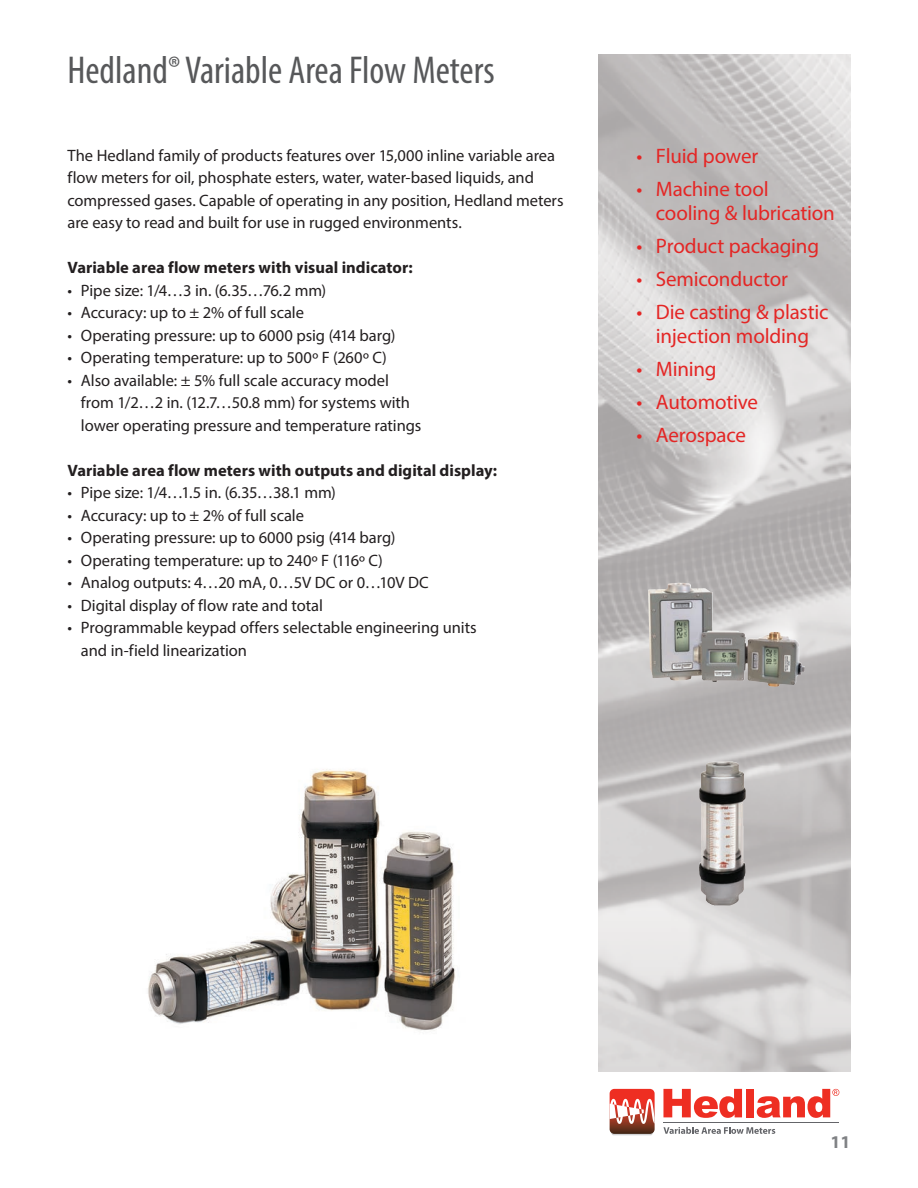
<style>
.page{position:relative;width:918px;height:1188px;background:#fff}
.page>*{position:absolute;margin:0;border:0;box-sizing:border-box;transform-origin:0 0}
.t1{font:condensed 39px "Myriad Pro";color:#57585a}
.t2{font:21px/24px "Myriad Pro";letter-spacing:-.01em;color:#e42625}
.t3{font:700 18px "Myriad Pro";color:#808285}
.t4{font:16.5px/22.5px "Myriad Pro";letter-spacing:-.005em;color:#231f20}
.t5{font:700 16.5px "Myriad Pro";color:#231f20}
.s1{font-size:33px}
</style>
<div class="page">
<img style="left:598px;top:54px;width:252px;height:1018px">
<div style="left:611px;top:1130px;width:42px;height:5px;background:#d1d2d4;border-radius:2px"></div>
<svg style="left:663px;top:1127px;width:112px;height:7px"></svg>
<hr style="left:663px;top:1122px;width:176px;height:1px;background:#646569">
<svg style="left:610px;top:1089px;width:45px;height:45px"></svg>
<svg style="left:663px;top:1089px;width:79px;height:29px"></svg>
<div style="left:746px;top:1089px;width:8px;height:28px;background:#ee2e22"></div>
<svg style="left:757px;top:1089px;width:82px;height:29px"></svg>
<img style="left:148px;top:769px;width:307px;height:262px">
<img style="left:648px;top:583px;width:30px;height:75px">
<img style="left:698px;top:761px;width:48px;height:145px">
<h1 class="t1" style="left:68px;top:47px;width:429px">Hedland<span class="s1">®</span> Variable Area Flow Meters</h1>
<p class="t4" style="left:68px;top:144px;width:498px">The Hedland family of products features over 15,000 inline variable area flow meters for oil, phosphate esters, water, water-based liquids, and compressed gases. Capable of operating in any position, Hedland meters are easy to read and built for use in rugged environments.</p>
<p class="t5" style="left:68px;top:257px;width:347px">Variable area flow meters with visual indicator:</p>
<p class="t4" style="left:68px;top:279px;width:260px">• Pipe size: 1/4…3 in. (6.35…76.2 mm)</p>
<p class="t4" style="left:68px;top:301px;width:238px">• Accuracy: up to ± 2% of full scale</p>
<p class="t4" style="left:68px;top:324px;width:330px">• Operating pressure: up to 6000 psig (414 barg)</p>
<p class="t4" style="left:68px;top:346px;width:321px">• Operating temperature: up to 500º F (260º C)</p>
<p class="t4" style="left:81px;top:369px;width:342px;text-indent:-13px">• Also available: ± 5% full scale accuracy model from 1/2…2 in. (12.7…50.8 mm) for systems with lower operating pressure and temperature ratings</p>
<p class="t5" style="left:68px;top:460px;width:431px">Variable area flow meters with outputs and digital display:</p>
<p class="t4" style="left:68px;top:481px;width:270px">• Pipe size: 1/4…1.5 in. (6.35…38.1 mm)</p>
<p class="t4" style="left:68px;top:504px;width:238px">• Accuracy: up to ± 2% of full scale</p>
<p class="t4" style="left:68px;top:526px;width:330px">• Operating pressure: up to 6000 psig (414 barg)</p>
<p class="t4" style="left:68px;top:549px;width:317px">• Operating temperature: up to 240º F (116º C)</p>
<p class="t4" style="left:68px;top:571px;width:363px">• Analog outputs: 4…20 mA, 0…5V DC or 0…10V DC</p>
<p class="t4" style="left:68px;top:594px;width:257px">• Digital display of flow rate and total</p>
<p class="t4" style="left:81px;top:616px;width:397px;text-indent:-13px">• Programmable keypad offers selectable engineering units and in-field linearization</p>
<p class="t2" style="left:636px;top:143px;width:123px">• Fluid power</p>
<p class="t2" style="left:656px;top:176px;width:180px;text-indent:-20px">• Machine tool cooling &amp; lubrication</p>
<p class="t2" style="left:636px;top:233px;width:184px">• Product packaging</p>
<p class="t2" style="left:636px;top:266px;width:153px">• Semiconductor</p>
<p class="t2" style="left:636px;top:299px;width:194px;text-align:center">• Die casting &amp; plastic injection molding</p>
<p class="t2" style="left:636px;top:356px;width:82px">• Mining</p>
<p class="t2" style="left:636px;top:389px;width:123px">• Automotive</p>
<p class="t2" style="left:636px;top:422px;width:111px">• Aerospace</p>
<p class="t3" style="left:831px;top:1130px;width:21px">11</p>
</div>
